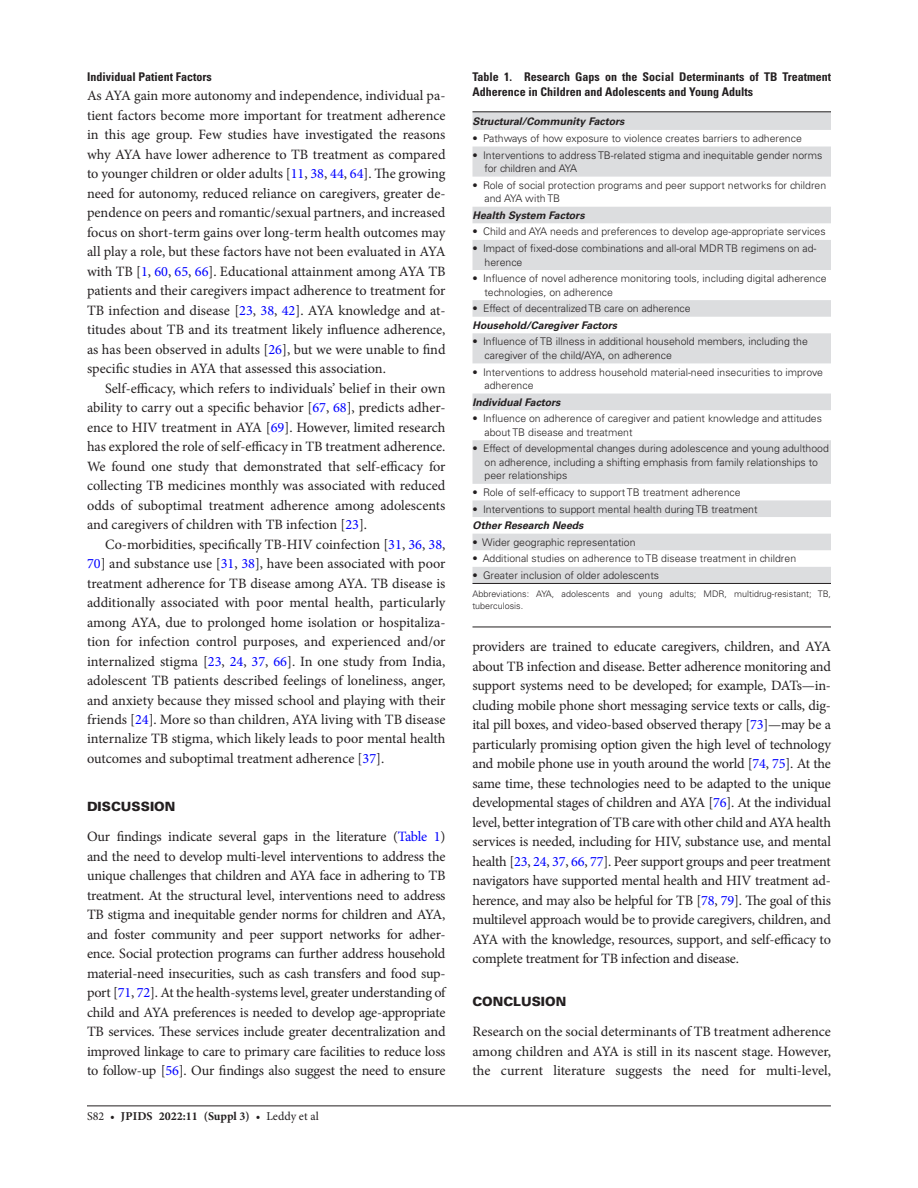
<style>
.page{position:relative;width:918px;height:1188px;background:#fff}
.page>*{position:absolute;margin:0;border:0;box-sizing:border-box;transform-origin:0 0}
.t1{font:14.25px/19.5px "Minion Pro";letter-spacing:-.005em;color:#231f20;text-align:justify}
.t2{font:900 12.75px "Univers LT Std";color:#231f20}
.t3{font:700 condensed 12px/15px "Univers LT Std";color:#231f20}
.t4{font:700 12px "Minion Pro";color:#231f20}
.t5{font:300 10.5px/13.5px "Univers LT Std";color:#231f20}
.t6{font:italic 700 10.5px "Univers LT Std";color:#231f20}
.t7{font:300 9px/12px "Univers LT Std";color:#231f20}
.s1{color:#00f}
.s2{font-weight:400}
</style>
<div class="page">
<hr style="left:87px;top:1106px;width:744px;height:1px;background:#231f20">
<hr style="left:472px;top:627px;width:359px;height:1px;background:#231f20">
<svg style="left:472px;top:112px;width:359px;height:471px;fill:#dcdddf"></svg>
<hr style="left:472px;top:111px;width:359px;height:1px;background:#231f20">
<hr style="left:472px;top:583px;width:359px;height:1px;background:#231f20">
<p class="t3" style="left:87px;top:69px;width:126px">Individual Patient Factors</p>
<p class="t1" style="left:87px;top:86px;width:360px">As AYA gain more autonomy and independence, individual pa&shy;tient factors become more important for treatment adherence in this age group. Few studies have investigated the reasons why AYA have lower adherence to TB treatment as compared to younger children or older adults [<span class="s1">11</span>, <span class="s1">38</span>, <span class="s1">44</span>, <span class="s1">64</span>]. The growing need for autonomy, reduced reliance on caregivers, greater de&shy;pendence on peers and romantic/sexual partners, and increased focus on short-term gains over long-term health outcomes may all play a role, but these factors have not been evaluated in AYA with TB [<span class="s1">1</span>, <span class="s1">60</span>, <span class="s1">65</span>, <span class="s1">66</span>]. Educational attainment among AYA TB patients and their caregivers impact adherence to treatment for TB infection and disease [<span class="s1">23</span>, <span class="s1">38</span>, <span class="s1">42</span>]. AYA knowledge and at&shy;titudes about TB and its treatment likely influence adherence, as has been observed in adults [<span class="s1">26</span>], but we were unable to find specific studies in AYA that assessed this association.</p>
<p class="t1" style="left:87px;top:378px;width:360px;text-indent:18px">Self-efficacy, which refers to individuals’ belief in their own ability to carry out a specific behavior [<span class="s1">67</span>, <span class="s1">68</span>], predicts adher&shy;ence to HIV treatment in AYA [<span class="s1">69</span>]. However, limited research has explored the role of self-efficacy in TB treatment adherence.<br>We found one study that demonstrated that self-efficacy for collecting TB medicines monthly was associated with reduced odds of suboptimal treatment adherence among adolescents and caregivers of children with TB infection [<span class="s1">23</span>].</p>
<p class="t1" style="left:87px;top:534px;width:360px;text-indent:18px">Co-morbidities, specifically TB-HIV coinfection [<span class="s1">31</span>, <span class="s1">36</span>, <span class="s1">38</span>, <span class="s1">70</span>] and substance use [<span class="s1">31</span>, <span class="s1">38</span>], have been associated with poor treatment adherence for TB disease among AYA. TB disease is additionally associated with poor mental health, particularly among AYA, due to prolonged home isolation or hospitaliza&shy;tion for infection control purposes, and experienced and/or internalized stigma [<span class="s1">23</span>, <span class="s1">24</span>, <span class="s1">37</span>, <span class="s1">66</span>]. In one study from India, adolescent TB patients described feelings of loneliness, anger, and anxiety because they missed school and playing with their friends [<span class="s1">24</span>]. More so than children, AYA living with TB disease internalize TB stigma, which likely leads to poor mental health outcomes and suboptimal treatment adherence [<span class="s1">37</span>].</p>
<p class="t2" style="left:87px;top:799px;width:90px">DISCUSSION</p>
<p class="t1" style="left:87px;top:827px;width:360px">Our findings indicate several gaps in the literature (<span class="s1">Table 1</span>) and the need to develop multi-level interventions to address the unique challenges that children and AYA face in adhering to TB treatment. At the structural level, interventions need to address TB stigma and inequitable gender norms for children and AYA, and foster community and peer support networks for adher&shy;ence. Social protection programs can further address household material-need insecurities, such as cash transfers and food sup&shy;port [<span class="s1">71</span>, <span class="s1">72</span>]. At the health-systems level, greater understanding of child and AYA preferences is needed to develop age-appropriate TB services. These services include greater decentralization and improved linkage to care to primary care facilities to reduce loss to follow-up [<span class="s1">56</span>]. Our findings also suggest the need to ensure</p>
<p class="t4" style="left:87px;top:1108px;width:233px"><span class="s2">S82 •</span> JPIDS 2022:11 (Suppl 3) <span class="s2">• Leddy et al</span></p>
<p class="t3" style="left:472px;top:69px;width:360px">Table 1. Research Gaps on the Social Determinants of TB Treatment<br>Adherence in Children and Adolescents and Young Adults</p>
<p class="t6" style="left:472px;top:116px;width:154px">Structural/Community Factors</p>
<p class="t5" style="left:472px;top:132px;width:331px">• Pathways of how exposure to violence creates barriers to adherence</p>
<p class="t5" style="left:485px;top:148px;width:339px;text-indent:-12px">• Interventions to address TB-related stigma and inequitable gender norms for children and AYA</p>
<p class="t5" style="left:485px;top:178px;width:343px;text-indent:-12px">• Role of social protection programs and peer support networks for children and AYA with TB</p>
<p class="t6" style="left:472px;top:209px;width:114px">Health System Factors</p>
<p class="t5" style="left:472px;top:225px;width:355px">• Child and AYA needs and preferences to develop age-appropriate services</p>
<p class="t5" style="left:485px;top:242px;width:333px;text-indent:-12px">• Impact of fixed-dose combinations and all-oral MDR TB regimens on ad&shy;herence</p>
<p class="t5" style="left:485px;top:272px;width:344px;text-indent:-12px">• Influence of novel adherence monitoring tools, including digital adherence technologies, on adherence</p>
<p class="t5" style="left:472px;top:302px;width:220px">• Effect of decentralized TB care on adherence</p>
<p class="t6" style="left:472px;top:319px;width:146px">Household/Caregiver Factors</p>
<p class="t5" style="left:485px;top:335px;width:325px;text-indent:-12px">• Influence of TB illness in additional household members, including the caregiver of the child/AYA, on adherence</p>
<p class="t5" style="left:485px;top:365px;width:340px;text-indent:-12px">• Interventions to address household material-need insecurities to improve adherence</p>
<p class="t6" style="left:472px;top:396px;width:90px">Individual Factors</p>
<p class="t5" style="left:485px;top:412px;width:339px;text-indent:-12px">• Influence on adherence of caregiver and patient knowledge and attitudes about TB disease and treatment</p>
<p class="t5" style="left:485px;top:442px;width:346px;text-indent:-12px">• Effect of developmental changes during adolescence and young adulthood on adherence, including a shifting emphasis from family relationships to peer relationships</p>
<p class="t5" style="left:472px;top:485px;width:270px">• Role of self-efficacy to support TB treatment adherence</p>
<p class="t5" style="left:472px;top:502px;width:287px">• Interventions to support mental health during TB treatment</p>
<p class="t6" style="left:472px;top:519px;width:113px">Other Research Needs</p>
<p class="t5" style="left:472px;top:535px;width:165px">• Wider geographic representation</p>
<p class="t5" style="left:472px;top:552px;width:325px">• Additional studies on adherence to TB disease treatment in children</p>
<p class="t5" style="left:472px;top:568px;width:188px">• Greater inclusion of older adolescents</p>
<p class="t7" style="left:472px;top:588px;width:360px">Abbreviations: AYA, adolescents and young adults; MDR, multidrug-resistant; TB, tuberculosis.</p>
<p class="t1" style="left:472px;top:637px;width:360px">providers are trained to educate caregivers, children, and AYA about TB infection and disease. Better adherence monitoring and support systems need to be developed; for example, DATs—in&shy;cluding mobile phone short messaging service texts or calls, dig&shy;ital pill boxes, and video-based observed therapy [<span class="s1">73</span>]—may be a particularly promising option given the high level of technology and mobile phone use in youth around the world [<span class="s1">74</span>, <span class="s1">75</span>]. At the same time, these technologies need to be adapted to the unique developmental stages of children and AYA [<span class="s1">76</span>]. At the individual level, better integration of TB care with other child and AYA health services is needed, including for HIV, substance use, and mental health [<span class="s1">23</span>, <span class="s1">24</span>, <span class="s1">37</span>, <span class="s1">66</span>, <span class="s1">77</span>]. Peer support groups and peer treatment navigators have supported mental health and HIV treatment ad&shy;herence, and may also be helpful for TB [<span class="s1">78</span>, <span class="s1">79</span>]. The goal of this multilevel approach would be to provide caregivers, children, and AYA with the knowledge, resources, support, and self-efficacy to complete treatment for TB infection and disease.</p>
<p class="t2" style="left:472px;top:993px;width:95px">CONCLUSION</p>
<p class="t1" style="left:472px;top:1022px;width:360px">Research on the social determinants of TB treatment adherence among children and AYA is still in its nascent stage. However, the current literature suggests the need for multi-level,</p>
</div>
